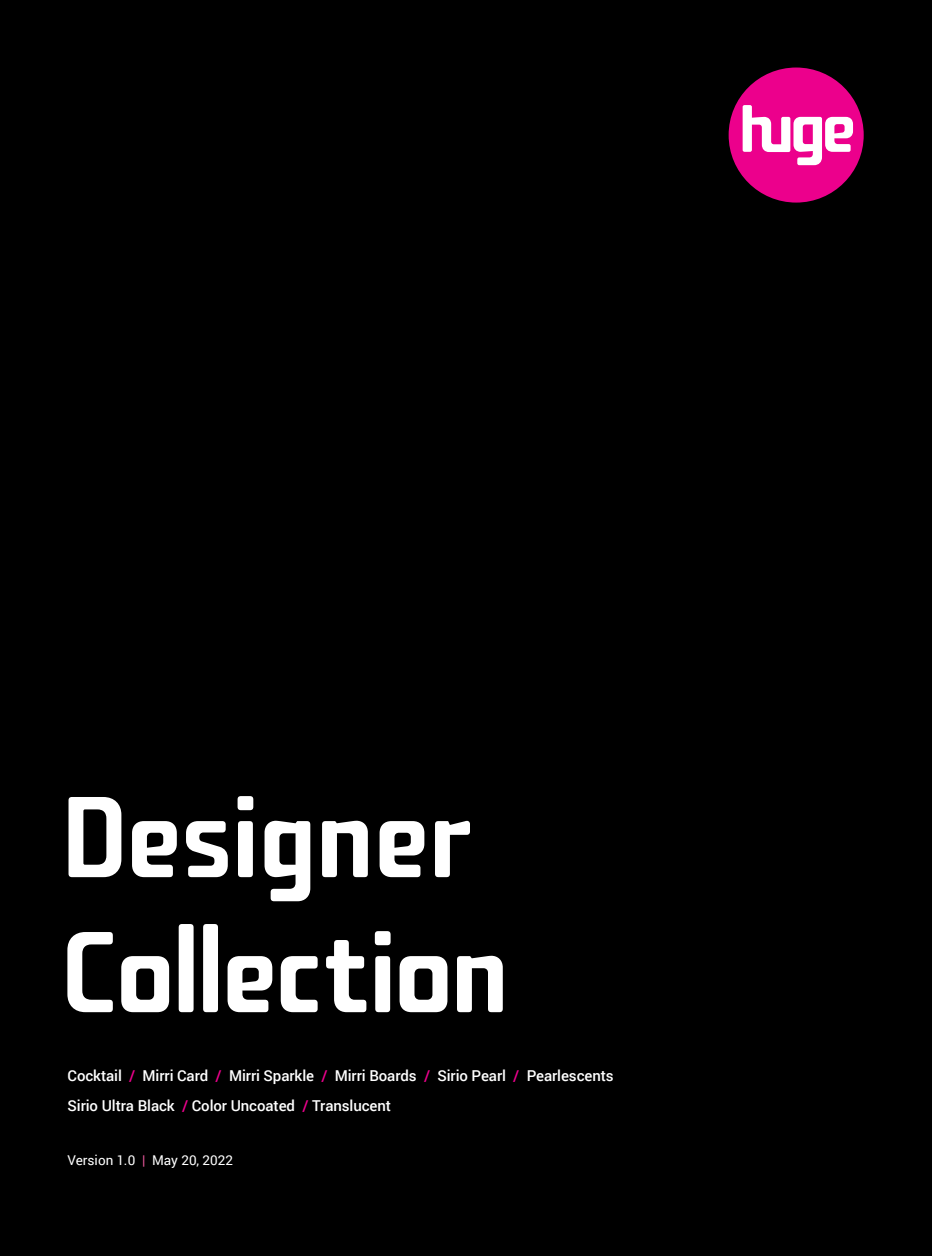
<style>
.page{position:relative;width:932px;height:1256px;background:#000}
.page>*{position:absolute;margin:0;border:0;box-sizing:border-box;transform-origin:0 0}
.t1{font:500 111px/135px "Fishmonger K";letter-spacing:-.02em;color:#fff}
.t2{font:500 15px/30px "Roboto";letter-spacing:-.005em;color:#fff}
.t3{font:13.5px "Roboto";color:#fff}
.s1{color:#ec008c}
.s2{color:#ef5ba1}
</style>
<div class="page">
<div style="left:728px;top:68px;width:135px;height:134px;background:#ec008c;border-radius:50%"></div>
<svg style="left:742px;top:105px;width:111px;height:60px"></svg>
<h1 class="t1" style="left:62px;top:772px;width:449px">Designer<br>Collection</h1>
<p class="t2" style="left:68px;top:1060px;width:547px">Cocktail <span class="s1">/</span> Mirri Card <span class="s1">/</span> Mirri Sparkle <span class="s1">/</span> Mirri Boards <span class="s1">/</span> Sirio Pearl <span class="s1">/</span> Pearlescents<br>Sirio Ultra Black <span class="s1">/</span> Color Uncoated <span class="s1">/</span> Translucent</p>
<p class="t3" style="left:68px;top:1150px;width:167px">Version 1.0 <span class="s2">|</span> May 20, 2022</p>
</div>
